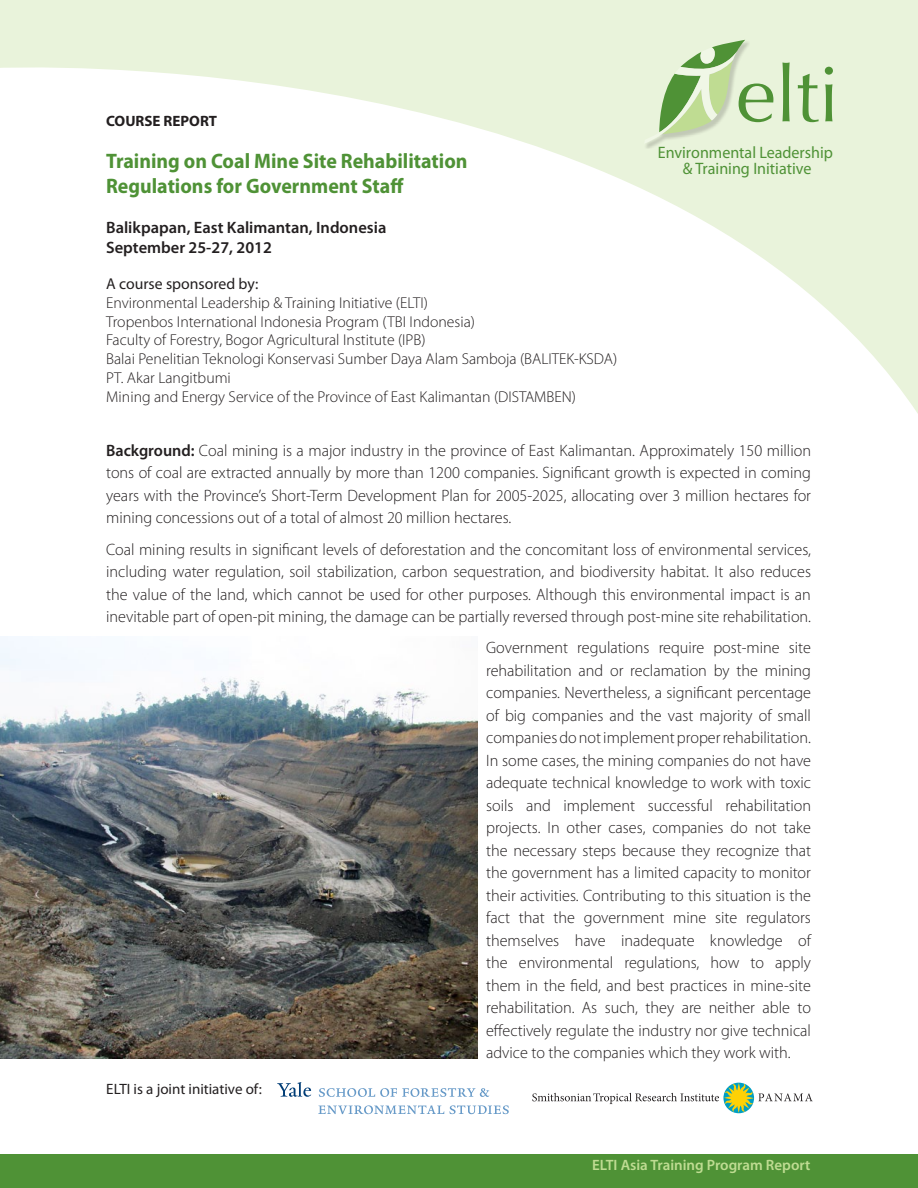
<style>
.page{position:relative;width:918px;height:1188px;background:#fff}
.page>*{position:absolute;margin:0;border:0;box-sizing:border-box;transform-origin:0 0}
.t1{font:78.15px "Optima";color:#4f9236}
.t2{font:700 21px "Myriad Pro";color:#4f9236;scale:.95 1}
.text{font:300 16.5px/22.5px "Myriad Pro";color:#231f20;text-align:justify}
.t3{font:600 16.5px "Myriad Pro";color:#231f20}
.t4{font:16.5px/16.4px "Myriad Pro";color:#4f9236;text-align:center}
.t5{font:300 15.75px "Myriad Pro";color:#231f20}
.t6{font:15.75px "Myriad Pro";color:#231f20}
.t7{font:600 15px "Myriad Pro";color:#bfdc92}
.t8{font:15px "Myriad Pro";color:#231f20}
.t9{font:700 15px "Myriad Pro";color:#231f20}
.s1{font-weight:600}
</style>
<div class="page">
<svg style="left:0;top:0;width:918px;height:414px"></svg>
<div style="left:642px;top:38px;width:108px;height:111px;background:#e9f3db"></div>
<svg style="left:645px;top:40px;width:100px;height:104px"></svg>
<div style="left:0;top:1154px;width:918px;height:34px;background:#4f9236"></div>
<svg style="left:319px;top:1088px;width:170px;height:9px"></svg>
<svg style="left:318px;top:1105px;width:191px;height:9px"></svg>
<svg style="left:277px;top:1082px;width:34px;height:15px"></svg>
<svg style="left:532px;top:1083px;width:281px;height:30px"></svg>
<img style="left:0;top:636px;width:478px;height:422px">
<p class="t9" style="left:106px;top:111px;width:112px">COURSE REPORT</p>
<p class="t2" style="left:106px;top:147px;width:382px">Training on Coal Mine Site Rehabilitation</p>
<p class="t2" style="left:106px;top:173px;width:315px">Regulations for Government Staff</p>
<p class="t3" style="left:106px;top:217px;width:282px">Balikpapan, East Kalimantan, Indonesia</p>
<p class="t3" style="left:106px;top:237px;width:167px">September 25-27, 2012</p>
<p class="t6" style="left:106px;top:274px;width:154px">A course sponsored by:</p>
<p class="t5" style="left:106px;top:294px;width:323px">Environmental Leadership &amp; Training Initiative (ELTI)</p>
<p class="t5" style="left:106px;top:313px;width:370px">Tropenbos International Indonesia Program (TBI Indonesia)</p>
<p class="t5" style="left:106px;top:332px;width:321px">Faculty of Forestry, Bogor Agricultural Institute (IPB)</p>
<p class="t5" style="left:106px;top:350px;width:513px">Balai Penelitian Teknologi Konservasi Sumber Daya Alam Samboja (BALITEK-KSDA)</p>
<p class="t5" style="left:106px;top:369px;width:126px">PT. Akar Langitbumi</p>
<p class="t5" style="left:106px;top:388px;width:471px">Mining and Energy Service of the Province of East Kalimantan (DISTAMBEN)</p>
<h1 class="t1" style="left:736px;top:49px;width:106px">elti</h1>
<p class="t4" style="left:658px;top:144px;width:177px">Environmental Leadership &amp; Training Initiative</p>
<p class="text" style="left:106px;top:440px;width:706px"><span class="s1">Background:</span> Coal mining is a major industry in the province of East Kalimantan. Approximately 150 million tons of coal are extracted annually by more than 1200 companies. Significant growth is expected in coming years with the Province’s Short-Term Development Plan for 2005-2025, allocating over 3 million hectares for mining concessions out of a total of almost 20 million hectares.</p>
<p class="text" style="left:106px;top:538px;width:706px">Coal mining results in significant levels of deforestation and the concomitant loss of environmental services, including water regulation, soil stabilization, carbon sequestration, and biodiversity habitat. It also reduces the value of the land, which cannot be used for other purposes. Although this environmental impact is an inevitable part of open-pit mining, the damage can be partially reversed through post-mine site rehabilitation.</p>
<p class="text" style="left:486px;top:637px;width:326px">Government regulations require post-mine site rehabilitation and or reclamation by the mining companies. Nevertheless, a significant percentage of big companies and the vast majority of small companies do not implement proper rehabilitation.<br>In some cases, the mining companies do not have adequate technical knowledge to work with toxic soils and implement successful rehabilitation projects. In other cases, companies do not take the necessary steps because they recognize that the government has a limited capacity to monitor their activities. Contributing to this situation is the fact that the government mine site regulators themselves have inadequate knowledge of the environmental regulations, how to apply them in the field, and best practices in mine-site rehabilitation. As such, they are neither able to effectively regulate the industry nor give technical advice to the companies which they work with.</p>
<p class="t8" style="left:106px;top:1080px;width:157px">ELTI is a joint initiative of:</p>
<p class="t7" style="left:592px;top:1155px;width:220px">ELTI Asia Training Program Report</p>
</div>
